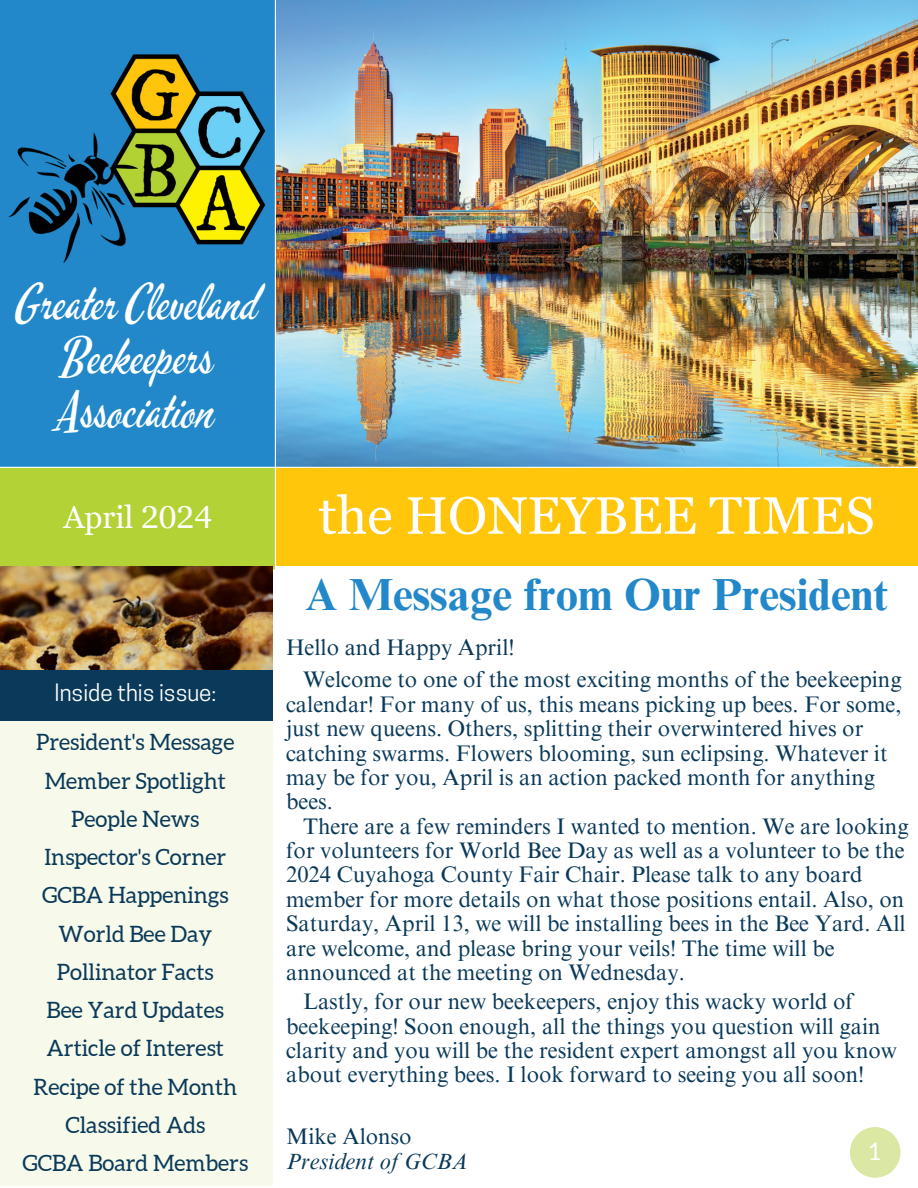
<style>
.page{position:relative;width:918px;height:1188px;background:#fff}
.page>*{position:absolute;margin:0;border:0;box-sizing:border-box;transform-origin:0 0}
.t1{font:52.5px "Georgia Pro";color:#fff}
.t2{font:49.2px/54px "Mervale Script";color:#fff;text-align:center}
.t3{font:700 45px "Times NRMT Pro";color:#2288c9}
.t4{font:31.5px "Georgia Pro";color:#fff}
.t5{font:24px "Aleo";color:#fff}
.t6{font:22.5px/24.5px "Times NRMT Pro";color:#0a3959}
.t7{font:22.5px "Aleo";color:#0a3959}
.t8{font:22.5px "Cooper Hewitt";color:#fff}
.t9{font:italic 22.5px "Times NRMT Pro";color:#0a3959}
</style>
<div class="page">
<img style="left:276px;top:0;width:642px;height:467px">
<div style="left:0;top:0;width:275px;height:467px;background:#2288c9"></div>
<img style="left:8px;top:44px;width:267px;height:227px">
<div style="left:0;top:467px;width:275px;height:103px;background:#b3d235"></div>
<div style="left:275px;top:467px;width:643px;height:99px;background:#ffc60b"></div>
<hr style="left:275px;top:0;width:1px;height:570px;background:#fff">
<hr style="left:0;top:467px;width:918px;height:1px;background:#fff">
<div style="left:0;top:721px;width:273px;height:465px;background:#f7faeb"></div>
<div style="left:0;top:669px;width:273px;height:52px;background:#0a3959"></div>
<hr style="left:0;top:569px;width:275px;height:2px;background:#fff">
<div style="left:850px;top:1127px;width:51px;height:51px;background:#dbe8a4;border-radius:50%"></div>
<img style="left:0;top:566px;width:273px;height:104px">
<p class="t2" style="left:17px;top:276px;width:244px">Greater Cleveland<br>Beekeepers<br>Association</p>
<p class="t4" style="left:63px;top:499px;width:150px">April 2024</p>
<h3 class="t1" style="left:319px;top:486px;width:558px">the HONEYBEE TIMES</h3>
<p class="t8" style="left:55px;top:684px;width:163px">Inside this issue:</p>
<h1 class="t7" style="left:36px;top:730px;width:200px">President's Message</h1>
<p class="t7" style="left:45px;top:768px;width:183px">Member Spotlight</p>
<h2 class="t7" style="left:71px;top:806px;width:130px">People News</h2>
<p class="t7" style="left:44px;top:845px;width:183px">Inspector's Corner</p>
<p class="t7" style="left:42px;top:883px;width:188px">GCBA Happenings</p>
<p class="t7" style="left:59px;top:921px;width:155px">World Bee Day</p>
<h4 class="t7" style="left:57px;top:959px;width:158px">Pollinator Facts</h4>
<p class="t7" style="left:47px;top:998px;width:179px">Bee Yard Updates</p>
<p class="t7" style="left:47px;top:1036px;width:179px">Article of Interest</p>
<p class="t7" style="left:33px;top:1074px;width:205px">Recipe of the Month</p>
<p class="t7" style="left:65px;top:1112px;width:141px">Classified Ads</p>
<p class="t7" style="left:22px;top:1151px;width:227px">GCBA Board Members</p>
<p class="t3" style="left:305px;top:578px;width:585px">A Message from Our President</p>
<p class="t6" style="left:286px;top:638px;width:230px">Hello and Happy April!</p>
<p class="t6" style="left:286px;top:670px;width:617px;text-indent:17px">Welcome to one of the most exciting months of the beekeeping calendar! For many of us, this means picking up bees. For some, just new queens. Others, splitting their overwintered hives or catching swarms. Flowers blooming, sun eclipsing. Whatever it may be for you, April is an action packed month for anything bees.</p>
<p class="t6" style="left:286px;top:817px;width:624px;text-indent:17px">There are a few reminders I wanted to mention. We are looking for volunteers for World Bee Day as well as a volunteer to be the 2024 Cuyahoga County Fair Chair. Please talk to any board member for more details on what those positions entail. Also, on Saturday, April 13, we will be installing bees in the Bee Yard. All are welcome, and please bring your veils! The time will be announced at the meeting on Wednesday.</p>
<p class="t6" style="left:286px;top:992px;width:612px;text-indent:17px">Lastly, for our new beekeepers, enjoy this wacky world of beekeeping! Soon enough, all the things you question will gain clarity and you will be the resident expert amongst all you know about everything bees. I look forward to seeing you all soon!</p>
<p class="t6" style="left:286px;top:1127px;width:127px">Mike Alonso</p>
<p class="t9" style="left:286px;top:1152px;width:183px">President of GCBA</p>
<p class="t5" style="left:870px;top:1138px;width:13px">1</p>
</div>
